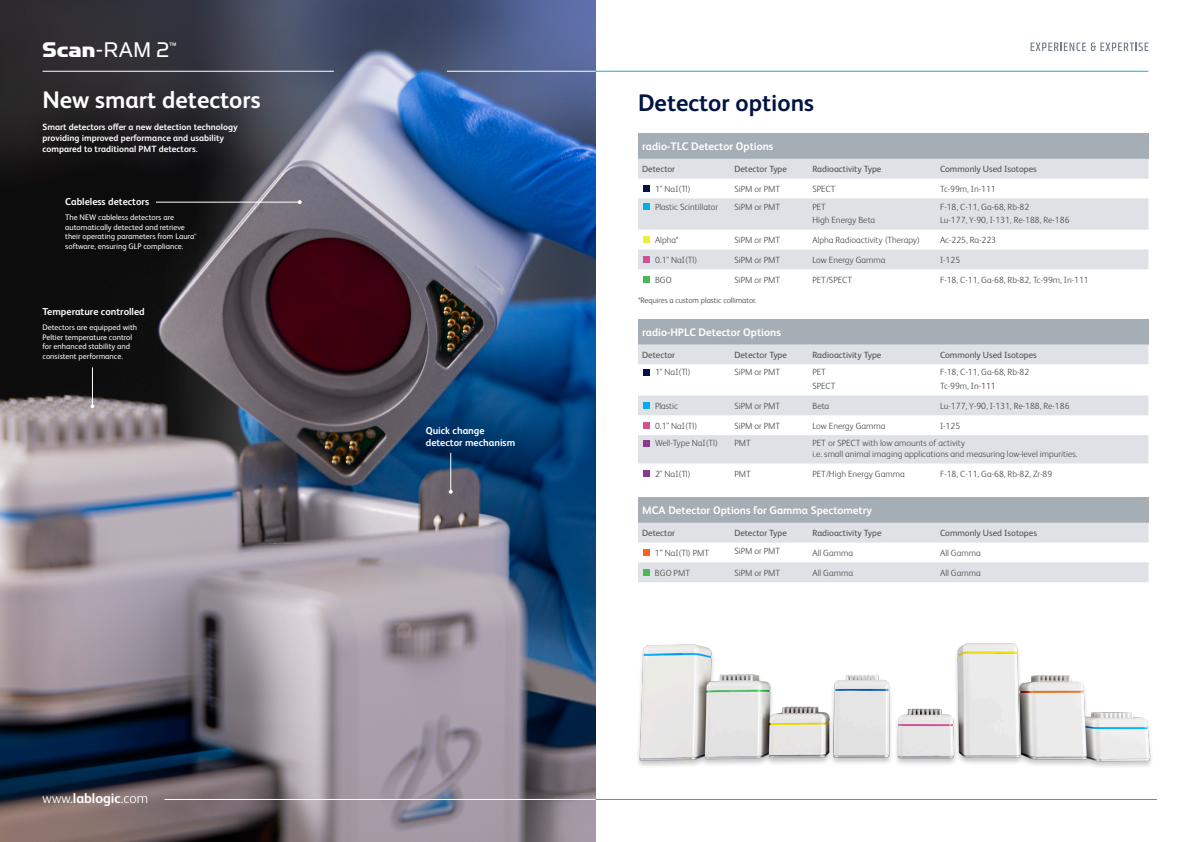
<style>
.page{position:relative;width:1191px;height:842px;background:#fff}
.page>*{position:absolute;margin:0;border:0;box-sizing:border-box;transform-origin:0 0}
.t1{font:700 24px "FS Albert Pro";color:#fff}
.t2{font:700 24px "FS Albert Pro";color:#001443}
.t3{font:24px "Simian Display Orangutan";color:#fff}
.t4{font:300 14px "FS Albert Pro";letter-spacing:.005em;color:#fff}
.t5{font:700 11px "FS Albert Pro";color:#fff}
.t6{font:10.5px "Simian Display Orangutan";color:#fff}
.t7{font:700 10px/12px "FS Albert Pro";color:#fff}
.t8{font:300 9px/10.8px "FS Albert Pro";color:#4b4c4d}
.t9{font:9px "FS Albert Pro";color:#4b4c4d}
.t10{font:700 9px/10.8px "FS Albert Pro";color:#fff}
.t11{font:8px/9.6px "FS Albert Pro";color:#fff}
.t12{font:300 8px "FS Albert Pro";color:#3e3e3f}
.s1{font-family:"Simian Display Chimpanzee"}
.s2{font-weight:700}
.s3{color:#3e3e3f}
.s4{font-weight:400}
</style>
<div class="page">
<img style="left:0;top:0;width:595px;height:842px">
<hr style="left:595px;top:71px;width:553px;height:1px;background:#0eb0df">
<hr style="left:595px;top:799px;width:562px;height:1px;background:#0eb0df">
<svg style="left:1030px;top:43px;width:118px;height:8px"></svg>
<hr style="left:156px;top:202px;width:144px;height:1px;background:#fff">
<svg style="left:298px;top:200px;width:4px;height:4px"></svg>
<div style="left:638px;top:319px;width:510px;height:25px;background:#a6aeb5"></div>
<svg style="left:638px;top:344px;width:510px;height:119px;fill:#dee1e5"></svg>
<div style="left:638px;top:133px;width:510px;height:26px;background:#a6aeb5"></div>
<svg style="left:638px;top:159px;width:510px;height:110px;fill:#dee1e5"></svg>
<div style="left:638px;top:497px;width:510px;height:26px;background:#a6aeb5"></div>
<img style="left:638px;top:643px;width:514px;height:124px">
<svg style="left:643px;top:186px;width:6px;height:6px"></svg>
<svg style="left:643px;top:237px;width:6px;height:6px"></svg>
<div style="left:643px;top:203px;width:6px;height:7px;background:#00aeef"></div>
<svg style="left:643px;top:257px;width:6px;height:6px"></svg>
<div style="left:643px;top:276px;width:6px;height:7px;background:#49b857"></div>
<svg style="left:643px;top:440px;width:6px;height:6px"></svg>
<div style="left:643px;top:470px;width:6px;height:7px;background:#893a90"></div>
<svg style="left:643px;top:370px;width:6px;height:6px"></svg>
<svg style="left:643px;top:403px;width:6px;height:6px"></svg>
<div style="left:643px;top:422px;width:6px;height:7px;background:#d05293"></div>
<hr style="left:43px;top:71px;width:291px;height:1px;background:#fff">
<hr style="left:164px;top:799px;width:431px;height:1px;background:#fff">
<hr style="left:447px;top:71px;width:148px;height:1px;background:#fff">
<svg style="left:638px;top:523px;width:510px;height:59px"></svg>
<hr style="left:92px;top:367px;width:1px;height:39px;background:#fff">
<svg style="left:90px;top:404px;width:4px;height:4px"></svg>
<hr style="left:450px;top:453px;width:1px;height:39px;background:#fff">
<svg style="left:449px;top:490px;width:4px;height:4px"></svg>
<p class="t3" style="left:43px;top:37px;width:128px"><span class="s1">Scan</span>-RAM 2</p>
<p class="t6" style="left:169px;top:40px;width:9px">™</p>
<p class="t1" style="left:43px;top:83px;width:219px">New smart detectors</p>
<p class="t10" style="left:43px;top:121px;width:197px">Smart detectors offer a new detection technology providing improved performance and usability compared to traditional PMT detectors.</p>
<p class="t7" style="left:65px;top:195px;width:85px">Cableless detectors</p>
<p class="t11" style="left:65px;top:212px;width:133px">The NEW cableless detectors are automatically detected and retrieve their operating parameters from Laura<sup>™ </sup>software, ensuring GLP compliance.</p>
<p class="t7" style="left:43px;top:305px;width:104px">Temperature controlled</p>
<p class="t11" style="left:43px;top:322px;width:96px">Detectors are equipped with<br>Peltier temperature control for enhanced stability and consistent performance.</p>
<p class="t4" style="left:43px;top:788px;width:107px">www.<span class="s2">lablogic</span>.com</p>
<p class="t7" style="left:426px;top:424px;width:91px">Quick change detector mechanism</p>
<p class="t2" style="left:638px;top:85px;width:178px">Detector options</p>
<p class="t5" style="left:642px;top:139px;width:133px">radio-TLC Detector Options</p>
<p class="t9" style="left:642px;top:163px;width:34px">Detector</p>
<p class="t9" style="left:734px;top:163px;width:54px">Detector Type</p>
<p class="t9" style="left:812px;top:163px;width:71px">Radioactivity Type</p>
<p class="t9" style="left:940px;top:163px;width:98px">Commonly Used Isotopes</p>
<p class="t8" style="left:655px;top:183px;width:37px">1" NaI(Tl)</p>
<p class="t8" style="left:734px;top:183px;width:47px">SiPM or PMT</p>
<p class="t8" style="left:812px;top:183px;width:25px">SPECT</p>
<p class="t8" style="left:940px;top:183px;width:57px">Tc-99m, In-111</p>
<p class="t8" style="left:655px;top:201px;width:65px">Plastic Scintillator</p>
<p class="t8" style="left:734px;top:201px;width:47px">SiPM or PMT</p>
<p class="t8" style="left:812px;top:201px;width:15px">PET</p>
<p class="t8" style="left:812px;top:214px;width:64px">High Energy Beta</p>
<p class="t8" style="left:940px;top:201px;width:91px">F-18, C-11, Ga-68, Rb-82</p>
<p class="t8" style="left:940px;top:214px;width:131px">Lu-177, Y-90, I-131, Re-188, Re-186</p>
<p class="t8" style="left:655px;top:234px;width:25px">Alpha*</p>
<p class="t8" style="left:734px;top:234px;width:47px">SiPM or PMT</p>
<p class="t8" style="left:812px;top:234px;width:109px">Alpha Radioactivity (Therapy)</p>
<p class="t8" style="left:940px;top:234px;width:58px">Ac-225, Ra-223</p>
<p class="t8" style="left:655px;top:254px;width:44px">0.1" NaI(Tl)</p>
<p class="t8" style="left:734px;top:254px;width:47px">SiPM or PMT</p>
<p class="t8" style="left:812px;top:254px;width:75px">Low Energy Gamma</p>
<p class="t8" style="left:940px;top:254px;width:22px">I-125</p>
<p class="t8" style="left:655px;top:274px;width:18px">BGO</p>
<p class="t8" style="left:734px;top:274px;width:47px">SiPM or PMT</p>
<p class="t8" style="left:812px;top:274px;width:41px">PET/SPECT</p>
<p class="t8" style="left:940px;top:274px;width:150px">F-18, C-11, Ga-68, Rb-82, Tc-99m, In-111</p>
<p class="t12" style="left:638px;top:294px;width:120px">*Requires a custom plastic collimator.</p>
<p class="t5" style="left:642px;top:324px;width:140px">radio-HPLC Detector Options</p>
<p class="t9" style="left:642px;top:348px;width:34px">Detector</p>
<p class="t9" style="left:734px;top:348px;width:54px">Detector Type</p>
<p class="t9" style="left:812px;top:348px;width:71px">Radioactivity Type</p>
<p class="t9" style="left:940px;top:348px;width:98px">Commonly Used Isotopes</p>
<p class="t8" style="left:655px;top:366px;width:37px">1" NaI(Tl)</p>
<p class="t8" style="left:734px;top:366px;width:47px">SiPM or PMT</p>
<p class="t8" style="left:812px;top:366px;width:15px">PET</p>
<p class="t8" style="left:812px;top:380px;width:25px">SPECT</p>
<p class="t8" style="left:940px;top:366px;width:91px">F-18, C-11, Ga-68, Rb-82</p>
<p class="t8" style="left:940px;top:380px;width:57px">Tc-99m, <span class="s3">In-111</span></p>
<p class="t8" style="left:655px;top:400px;width:24px">Plastic</p>
<p class="t8" style="left:734px;top:400px;width:47px">SiPM or PMT</p>
<p class="t8" style="left:812px;top:400px;width:18px">Beta</p>
<p class="t8" style="left:940px;top:400px;width:131px">Lu-177, Y-90, I-131, Re-188, Re-186</p>
<p class="t8" style="left:655px;top:420px;width:44px">0.1" NaI(Tl)</p>
<p class="t8" style="left:734px;top:420px;width:47px">SiPM or PMT</p>
<p class="t8" style="left:812px;top:420px;width:75px">Low Energy Gamma</p>
<p class="t8" style="left:940px;top:420px;width:22px">I-125</p>
<p class="t8" style="left:655px;top:437px;width:64px">Well-Type NaI(Tl)</p>
<p class="t8" style="left:734px;top:437px;width:18px">PMT</p>
<p class="t8" style="left:812px;top:437px;width:267px">PET or SPECT with low amounts of activity<br>i.e. small animal imaging applications and measuring low-level impurities.</p>
<p class="t8" style="left:655px;top:468px;width:37px">2" NaI(Tl)</p>
<p class="t8" style="left:734px;top:468px;width:18px">PMT</p>
<p class="t8" style="left:812px;top:468px;width:94px">PET/High Energy Gamma</p>
<p class="t8" style="left:940px;top:468px;width:114px">F-18, C-11, Ga-68, Rb-82, Zr-89</p>
<p class="t5" style="left:642px;top:503px;width:231px">MCA Detector Options for Gamma Spectometry</p>
<p class="t9" style="left:642px;top:527px;width:34px">Detector</p>
<p class="t9" style="left:734px;top:527px;width:54px">Detector Type</p>
<p class="t9" style="left:812px;top:527px;width:71px">Radioactivity Type</p>
<p class="t9" style="left:940px;top:527px;width:98px">Commonly Used Isotopes</p>
<p class="t8" style="left:655px;top:547px;width:56px">1<span class="s4">"</span> NaI(Tl) PMT</p>
<p class="t8" style="left:734px;top:545px;width:47px">SiPM or PMT</p>
<p class="t8" style="left:812px;top:547px;width:42px">All Gamma</p>
<p class="t8" style="left:940px;top:547px;width:42px">All Gamma</p>
<p class="t8" style="left:655px;top:567px;width:37px">BGO PMT</p>
<p class="t8" style="left:734px;top:567px;width:47px">SiPM or PMT</p>
<p class="t8" style="left:812px;top:567px;width:42px">All Gamma</p>
<p class="t8" style="left:940px;top:567px;width:42px">All Gamma</p>
</div>
